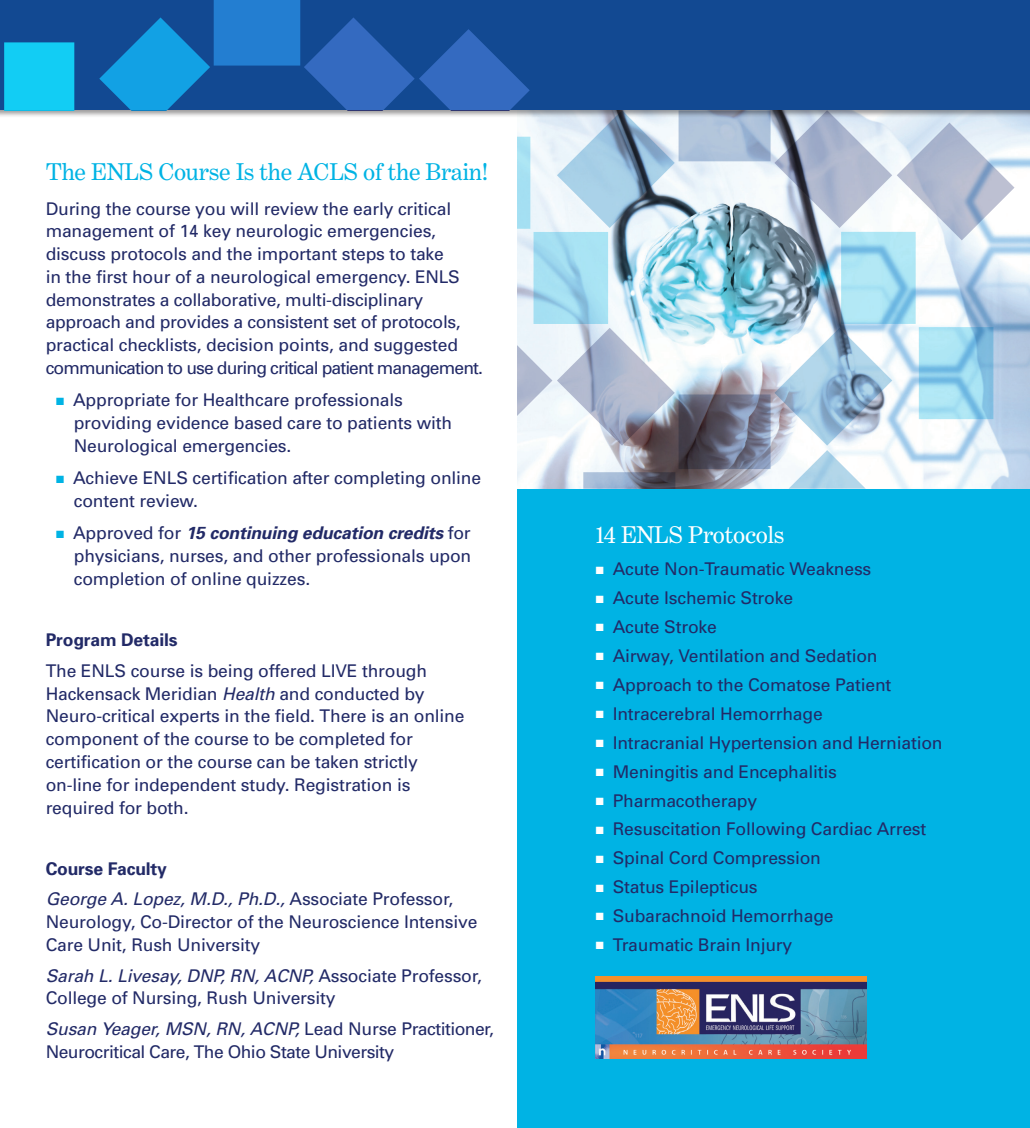
<style>
.page{position:relative;width:1030px;height:1128px;background:#fff}
.page>*{position:absolute;margin:0;border:0;box-sizing:border-box;transform-origin:0 0}
.t1{font:24.5px "Benton Modern";letter-spacing:-.01em;color:#00b3e4}
.t2{font:24.5px "Benton Modern";letter-spacing:-.01em;color:#fff}
.t3{font:17.5px/22.8px "Univers";letter-spacing:-.01em;color:#222a67}
.t4{font:17.5px/22.8px "Univers";letter-spacing:-.03em;color:#222a67}
.t5{font:italic 17.5px/30.6px "Univers";letter-spacing:-.01em;color:#222a67}
.t6{font:700 17.5px "Univers";letter-spacing:-.01em;color:#222a67}
.s1{color:#00b3e4}
.s2{font-weight:700;font-style:italic}
.s3{font-style:italic}
.s4{font-weight:700;font-style:normal}
.s5{font-style:normal}
.s6{color:#fff}
</style>
<div class="page">
<div style="left:517px;top:488px;width:512px;height:639px;background:#00b3e4"></div>
<img style="left:517px;top:118px;width:512px;height:370px">
<div style="left:0;top:0;width:1029px;height:118px;background:#231f20;opacity:.45"></div>
<div style="left:0;top:0;width:1029px;height:110px;background:#124992"></div>
<div style="left:214px;top:0;width:86px;height:66px;background:#237ed1"></div>
<svg style="left:99px;top:17px;width:111px;height:93px"></svg>
<div style="left:4px;top:42px;width:70px;height:68px;background:#12cdf4"></div>
<svg style="left:304px;top:17px;width:225px;height:93px"></svg>
<svg style="left:678px;top:110px;width:92px;height:51px;background:#a6b9d1"></svg>
<svg style="left:557px;top:110px;width:117px;height:118px"></svg>
<svg style="left:533px;top:232px;width:75px;height:92px;background:#a1dbef"></svg>
<div style="left:517px;top:137px;width:13px;height:92px;background:#a4e0f3"></div>
<svg style="left:517px;top:328px;width:157px;height:117px"></svg>
<svg style="left:678px;top:394px;width:92px;height:75px;background:#616376"></svg>
<svg style="left:583px;top:472px;width:92px;height:16px"></svg>
<svg style="left:774px;top:328px;width:118px;height:160px"></svg>
<svg style="left:918px;top:327px;width:75px;height:92px;background:#98d4ec"></svg>
<svg style="left:841px;top:240px;width:74px;height:84px;background:#a1dcf0"></svg>
<svg style="left:774px;top:110px;width:240px;height:130px"></svg>
<img style="left:595px;top:976px;width:271px;height:81px">
<h1 class="t1" style="left:46px;top:158px;width:444px">The ENLS Course Is the ACLS of the Brain!</h1>
<p class="t3" style="left:46px;top:197px;width:439px">During the course you will review the early critical management of 14 key neurologic emergencies, discuss protocols and the important steps to take<br>in the first hour of a neurological emergency. ENLS demonstrates a collaborative, multi-disciplinary approach and provides a consistent set of protocols, practical checklists, decision points, and suggested communication to use during critical patient management.</p>
<p class="t3" style="left:74px;top:388px;width:380px;text-indent:-18px"><span class="s1">■</span> Appropriate for Healthcare professionals providing evidence based care to patients with<br>Neurological emergencies.</p>
<p class="t3" style="left:74px;top:466px;width:409px;text-indent:-18px"><span class="s1">■</span> Achieve ENLS certification after completing online content review.</p>
<p class="t3" style="left:74px;top:521px;width:399px;text-align:justify;text-indent:-18px"><span class="s1">■</span> Approved for <span class="s2">15 continuing education credits</span> for physicians, nurses, and other professionals upon completion of online quizzes.</p>
<p class="t6" style="left:46px;top:628px;width:133px">Program Details</p>
<p class="t3" style="left:46px;top:659px;width:420px">The ENLS course is being offered LIVE through Hackensack Meridian <span class="s3">Health</span> and conducted by Neuro-critical experts in the field. There is an online component of the course to be completed for certification or the course can be taken strictly on-line for independent study. Registration is required for both.</p>
<p class="t5" style="left:46px;top:852px;width:409px"><span class="s4">Course Faculty<br></span>George A. Lopez, M.D., Ph.D., <span class="s5">Associate Professor,</span></p>
<p class="t3" style="left:46px;top:910px;width:433px">Neurology, Co-Director of the Neuroscience Intensive<br>Care Unit, Rush University</p>
<p class="t3" style="left:46px;top:963px;width:438px"><span class="s3">Sarah L. Livesay, DNP, RN, ACNP,</span> Associate Professor,<br>College of Nursing, Rush University</p>
<p class="t4" style="left:46px;top:1016px;width:450px"><span class="s3">Susan Yeager, MSN, RN, ACNP,</span> Lead Nurse Practitioner,<br>Neurocritical Care, The Ohio State University</p>
<h1 class="t2" style="left:595px;top:521px;width:190px">14 ENLS Protocols</h1>
<p class="t3" style="left:595px;top:557px;width:277px"><span class="s6">■</span> Acute Non-Traumatic Weakness</p>
<p class="t3" style="left:595px;top:586px;width:199px"><span class="s6">■</span> Acute Ischemic Stroke</p>
<p class="t3" style="left:595px;top:615px;width:123px"><span class="s6">■</span> Acute Stroke</p>
<p class="t3" style="left:595px;top:644px;width:283px"><span class="s6">■</span> Airway, Ventilation and Sedation</p>
<p class="t3" style="left:595px;top:673px;width:297px"><span class="s6">■</span> Approach to the Comatose Patient</p>
<p class="t3" style="left:595px;top:701px;width:228px"><span class="s6">■</span> Intracerebral Hemorrhage</p>
<p class="t3" style="left:595px;top:730px;width:348px"><span class="s6">■</span> Intracranial Hypertension and Herniation</p>
<p class="t3" style="left:595px;top:759px;width:243px"><span class="s6">■</span> Meningitis and Encephalitis</p>
<p class="t3" style="left:595px;top:788px;width:163px"><span class="s6">■</span> Pharmacotherapy</p>
<p class="t3" style="left:595px;top:817px;width:332px"><span class="s6">■</span> Resuscitation Following Cardiac Arrest</p>
<p class="t3" style="left:595px;top:846px;width:227px"><span class="s6">■</span> Spinal Cord Compression</p>
<p class="t3" style="left:595px;top:875px;width:163px"><span class="s6">■</span> Status Epilepticus</p>
<p class="t3" style="left:595px;top:904px;width:239px"><span class="s6">■</span> Subarachnoid Hemorrhage</p>
<p class="t3" style="left:595px;top:932px;width:198px"><span class="s6">■</span> Traumatic Brain Injury</p>
</div>
